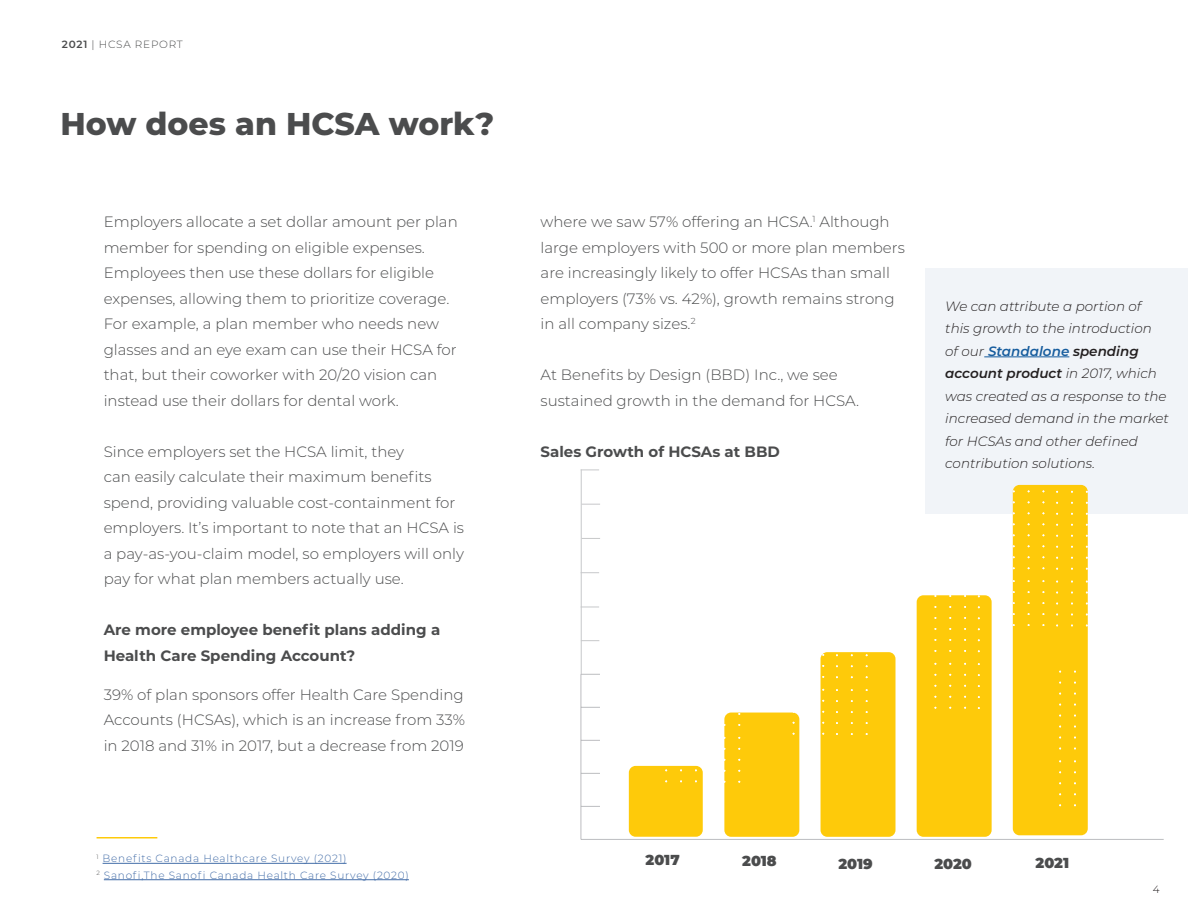
<style>
.page{position:relative;width:1188px;height:918px;background:#fff}
.page>*{position:absolute;margin:0;border:0;box-sizing:border-box;transform-origin:0 0}
.H1_-_Benepac{font:800 31.5px "Montserrat";color:#4b4c4d}
.t1{font:300 15px/25.5px "Montserrat";color:#4b4c4d}
.t2{font:700 15px/25.5px "Montserrat";color:#4b4c4d}
.t3{font:900 14.4px "Montserrat";color:#4b4c4d}
.t4{font:italic 300 13.5px/22.5px "Montserrat";color:#231f20}
.H1_-_Benepac-2{font:300 10.5px "Montserrat";letter-spacing:.07em;color:#436da8}
.H1_-_Benepac-3{font:300 10.5px "Montserrat";letter-spacing:.07em;color:#4b4c4d}
.t5{font:300 10.5px "Montserrat";color:#231f20}
.s1{font-weight:600}
.s2{font-weight:600;color:#175d9e}
</style>
<div class="page">
<hr style="left:97px;top:837px;width:60px;height:1px;background:#feca0a">
<hr style="left:103px;top:863px;width:244px;height:1px;background:#436da8">
<hr style="left:104px;top:879px;width:305px;height:1px;background:#436da8">
<div style="left:925px;top:268px;width:263px;height:245px;background:#f1f4f8"></div>
<hr style="left:984px;top:357px;width:85px;height:1px;background:#175d9e">
<hr style="left:581px;top:674px;width:1px;height:165px;background:#bcbdc0">
<hr style="left:581px;top:839px;width:583px;height:1px;background:#bcbdc0">
<svg style="left:582px;top:806px;width:18px;height:1px"></svg>
<svg style="left:582px;top:773px;width:18px;height:1px"></svg>
<svg style="left:582px;top:740px;width:18px;height:1px"></svg>
<svg style="left:582px;top:707px;width:18px;height:1px"></svg>
<svg style="left:582px;top:674px;width:18px;height:1px"></svg>
<div style="left:629px;top:766px;width:74px;height:71px;background:#feca0a;border-radius:7px"></div>
<div style="left:724px;top:713px;width:75px;height:124px;background:#feca0a;border-radius:7px"></div>
<div style="left:821px;top:652px;width:74px;height:185px;background:#feca0a;border-radius:7px"></div>
<div style="left:917px;top:595px;width:75px;height:242px;background:#feca0a;border-radius:7px"></div>
<div style="left:1013px;top:485px;width:75px;height:350px;background:#feca0a;border-radius:7px"></div>
<hr style="left:581px;top:470px;width:1px;height:205px;background:#c7c8ca">
<svg style="left:582px;top:607px;width:17px;height:1px"></svg>
<svg style="left:582px;top:470px;width:17px;height:1px"></svg>
<svg style="left:582px;top:538px;width:18px;height:1px"></svg>
<svg style="left:582px;top:572px;width:17px;height:1px"></svg>
<svg style="left:947px;top:595px;width:4px;height:57px"></svg>
<svg style="left:962px;top:595px;width:4px;height:57px"></svg>
<svg style="left:949px;top:662px;width:2px;height:47px"></svg>
<svg style="left:964px;top:662px;width:2px;height:47px"></svg>
<svg style="left:977px;top:595px;width:3px;height:57px"></svg>
<svg style="left:991px;top:599px;width:1px;height:53px"></svg>
<svg style="left:977px;top:663px;width:3px;height:46px"></svg>
<svg style="left:991px;top:658px;width:1px;height:51px"></svg>
<svg style="left:1012px;top:567px;width:3px;height:85px"></svg>
<svg style="left:582px;top:640px;width:17px;height:1px"></svg>
<svg style="left:582px;top:504px;width:18px;height:1px"></svg>
<p class="H1_-_Benepac-3" style="left:62px;top:37px;width:122px"><span class="s1">2021</span> | HCSA REPORT</p>
<p class="H1_-_Benepac" style="left:60px;top:101px;width:435px">How does an HCSA work?</p>
<p class="t1" style="left:104px;top:209px;width:356px">Employers allocate a set dollar amount per plan member for spending on eligible expenses.<br>Employees then use these dollars for eligible expenses, allowing them to prioritize coverage.<br>For example, a plan member who needs new glasses and an eye exam can use their HCSA for that, but their coworker with 20/20 vision can instead use their dollars for dental work.</p>
<p class="t1" style="left:104px;top:438px;width:362px">Since employers set the HCSA limit, they<br>can easily calculate their maximum benefits spend, providing valuable cost-containment for employers. It’s important to note that an HCSA is a pay-as-you-claim model, so employers will only pay for what plan members actually use.</p>
<p class="t2" style="left:104px;top:616px;width:338px">Are more employee benefit plans adding a<br>Health Care Spending Account?</p>
<p class="t1" style="left:104px;top:681px;width:363px;text-align:justify">39% of plan sponsors offer Health Care Spending Accounts (HCSAs), which is an increase from 33% in 2018 and 31% in 2017, but a decrease from 2019</p>
<p class="H1_-_Benepac-2" style="left:97px;top:851px;width:252px"><sup>1</sup> Benefits Canada Healthcare Survey (2021)</p>
<p class="H1_-_Benepac-2" style="left:97px;top:868px;width:314px"><sup>2</sup> Sanofi,The Sanofi Canada Health Care Survey (2020)</p>
<p class="t1" style="left:541px;top:209px;width:366px">where we saw 57% offering an HCSA.<sup>1</sup> Although large employers with 500 or more plan members are increasingly likely to offer HCSAs than small employers (73% vs. 42%), growth remains strong in all company sizes.<sup>2</sup></p>
<p class="t1" style="left:541px;top:362px;width:320px">At Benefits by Design (BBD) Inc., we see sustained growth in the demand for HCSA.</p>
<p class="t2" style="left:541px;top:438px;width:241px">Sales Growth of HCSAs at BBD</p>
<p class="t4" style="left:945px;top:294px;width:225px">We can attribute a portion of this growth to the introduction<br>of our <span class="s2">Standalone</span> <span class="s1">spending account product</span> in 2017, which was created as a response to the increased demand in the market for HCSAs and other defined contribution solutions.</p>
<p class="t3" style="left:646px;top:850px;width:36px">2017</p>
<p class="t3" style="left:742px;top:850px;width:36px">2018</p>
<p class="t3" style="left:838px;top:853px;width:36px">2019</p>
<p class="t3" style="left:934px;top:853px;width:39px">2020</p>
<p class="t3" style="left:1036px;top:852px;width:35px">2021</p>
<p class="t5" style="left:1153px;top:882px;width:8px">4</p>
</div>
